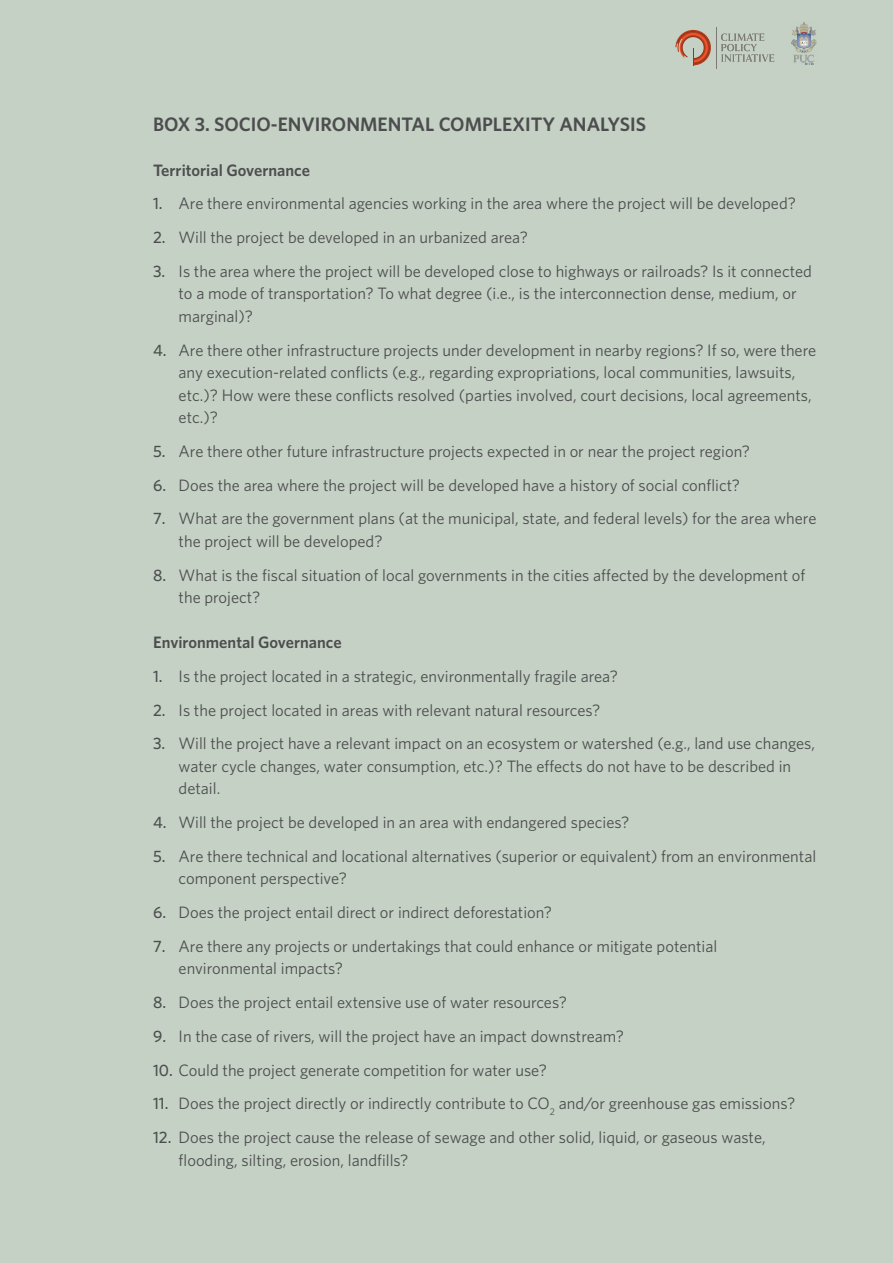
<style>
.page{position:relative;width:893px;height:1263px;background:#c4d1c4}
.page>*{position:absolute;margin:0;border:0;box-sizing:border-box;transform-origin:0 0}
.t1{font:600 19.5px "Whitney";color:#4d4d4f}
.t2{font:16.5px/22.5px "Whitney";color:#4d4d4f}
.t3{font:600 16.5px "Whitney";color:#4d4d4f}
.s1{font-weight:500}
</style>
<div class="page">
<svg style="left:675px;top:30px;width:36px;height:35px"></svg>
<svg style="left:721px;top:34px;width:53px;height:28px"></svg>
<hr style="left:716px;top:27px;width:1px;height:41px;background:#7c7976">
<img style="left:792px;top:22px;width:24px;height:43px">
<p class="t1" style="left:153px;top:111px;width:495px">BOX 3. SOCIO-ENVIRONMENTAL COMPLEXITY ANALYSIS</p>
<p class="t3" style="left:153px;top:159px;width:158px">Territorial Governance</p>
<p class="t2" style="left:153px;top:192px;width:644px"><span class="s1">1.</span> Are there environmental agencies working in the area where the project will be developed?</p>
<p class="t2" style="left:153px;top:226px;width:376px"><span class="s1">2.</span> Will the project be developed in an urbanized area?</p>
<p class="t2" style="left:179px;top:259px;width:635px;text-indent:-26px"><span class="s1">3.</span> Is the area where the project will be developed close to highways or railroads? Is it connected to a mode of transportation? To what degree (i.e., is the interconnection dense, medium, or marginal)?</p>
<p class="t2" style="left:179px;top:338px;width:639px;text-indent:-26px"><span class="s1">4.</span> Are there other infrastructure projects under development in nearby regions? If so, were there any execution-related conflicts (e.g., regarding expropriations, local communities, lawsuits, etc.)? How were these conflicts resolved (parties involved, court decisions, local agreements, etc.)?</p>
<p class="t2" style="left:153px;top:439px;width:598px"><span class="s1">5.</span> Are there other future infrastructure projects expected in or near the project region?</p>
<p class="t2" style="left:153px;top:473px;width:589px"><span class="s1">6.</span> Does the area where the project will be developed have a history of social conflict?</p>
<p class="t2" style="left:179px;top:507px;width:639px;text-indent:-26px"><span class="s1">7.</span> What are the government plans (at the municipal, state, and federal levels) for the area where the project will be developed?</p>
<p class="t2" style="left:179px;top:563px;width:628px;text-indent:-26px"><span class="s1">8.</span> What is the fiscal situation of local governments in the cities affected by the development of the project?</p>
<p class="t3" style="left:153px;top:631px;width:190px">Environmental Governance</p>
<p class="t2" style="left:153px;top:664px;width:466px"><span class="s1">1.</span> Is the project located in a strategic, environmentally fragile area?</p>
<p class="t2" style="left:153px;top:698px;width:449px"><span class="s1">2.</span> Is the project located in areas with relevant natural resources?</p>
<p class="t2" style="left:179px;top:732px;width:638px;text-indent:-26px"><span class="s1">3.</span> Will the project have a relevant impact on an ecosystem or watershed (e.g., land use changes, water cycle changes, water consumption, etc.)? The effects do not have to be described in detail.</p>
<p class="t2" style="left:153px;top:811px;width:478px"><span class="s1">4.</span> Will the project be developed in an area with endangered species?</p>
<p class="t2" style="left:179px;top:844px;width:639px;text-indent:-26px"><span class="s1">5.</span> Are there technical and locational alternatives (superior or equivalent) from an environmental component perspective?</p>
<p class="t2" style="left:153px;top:901px;width:401px"><span class="s1">6.</span> Does the project entail direct or indirect deforestation?</p>
<p class="t2" style="left:179px;top:934px;width:540px;text-indent:-26px"><span class="s1">7.</span> Are there any projects or undertakings that could enhance or mitigate potential environmental impacts?</p>
<p class="t2" style="left:153px;top:991px;width:415px"><span class="s1">8.</span> Does the project entail extensive use of water resources?</p>
<p class="t2" style="left:153px;top:1024px;width:472px"><span class="s1">9.</span> In the case of rivers, will the project have an impact downstream?</p>
<p class="t2" style="left:153px;top:1058px;width:395px"><span class="s1">10.</span> Could the project generate competition for water use?</p>
<p class="t2" style="left:153px;top:1092px;width:644px"><span class="s1">11.</span> Does the project directly or indirectly contribute to CO<sub>2</sub> and/or greenhouse gas emissions?</p>
<p class="t2" style="left:179px;top:1126px;width:589px;text-indent:-26px"><span class="s1">12.</span> Does the project cause the release of sewage and other solid, liquid, or gaseous waste, flooding, silting, erosion, landfills?</p>
</div>
